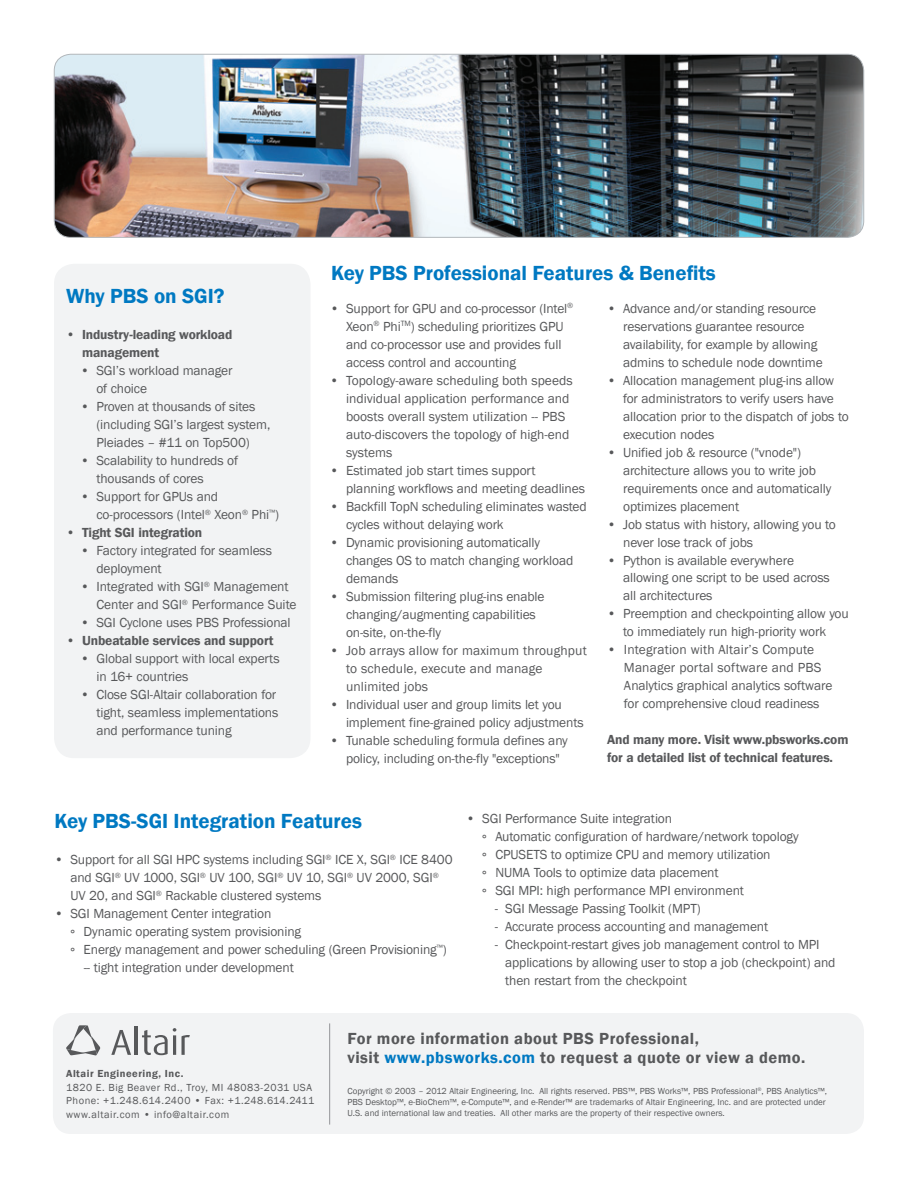
<style>
.page{position:relative;width:918px;height:1188px;background:#fff}
.page>*{position:absolute;margin:0;border:0;box-sizing:border-box;transform-origin:0 0}
.t1{font:600 21px "Franklin Gothic";color:#0079c2}
.t2{font:600 16.5px/19.8px "Franklin Gothic";letter-spacing:.03em;color:#57585a}
.t3{font:13.5px/18px "Franklin Gothic";letter-spacing:-.01em;color:#57585a}
.t4{font:600 13.5px/18px "Franklin Gothic";letter-spacing:-.01em;color:#57585a}
.t5{font:13.5px/18px "Franklin Gothic";letter-spacing:.01em;color:#57585a}
.t6{font:10.5px/13.5px "Franklin Gothic";letter-spacing:.05em;color:#57585a}
.t7{font:600 10.5px "Franklin Gothic";letter-spacing:.05em;color:#57585a}
.t8{font:9px/10.8px "Franklin Gothic";color:#57585a}
.s1{color:#0079c2}
</style>
<div class="page">
<div style="left:53px;top:1013px;width:811px;height:121px;background:#f2f3f4;border-radius:18px"></div>
<svg style="left:111px;top:1030px;width:20px;height:25px"></svg>
<hr style="left:135px;top:1026px;width:3px;height:29px;background:#57585a">
<svg style="left:142px;top:1028px;width:48px;height:27px"></svg>
<svg style="left:66px;top:1025px;width:35px;height:30px"></svg>
<hr style="left:329px;top:1023px;width:1px;height:102px;background:#939598">
<div style="left:54px;top:264px;width:256px;height:494px;background:#f2f3f4;border-radius:20px"></div>
<img style="left:54px;top:54px;width:810px;height:183px">
<div style="left:54px;top:54px;width:810px;height:184px;border:1px solid #b2b7bb;border-radius:17px"></div>
<h1 class="t1" style="left:66px;top:283px;width:160px">Why PBS on SGI?</h1>
<p class="t4" style="left:82px;top:326px;width:152px;text-indent:-16px">• Industry-leading workload management</p>
<p class="t3" style="left:96px;top:362px;width:138px;text-indent:-16px">• SGI’s workload manager of choice</p>
<p class="t3" style="left:96px;top:398px;width:175px;text-indent:-16px">• Proven at thousands of sites (including SGI’s largest system,<br>Pleiades – #11 on Top500)</p>
<p class="t3" style="left:96px;top:452px;width:143px;text-indent:-16px">• Scalability to hundreds of thousands of cores</p>
<p class="t3" style="left:96px;top:488px;width:184px;text-indent:-16px">• Support for GPUs and co-processors (Intel<sup>®</sup> Xeon<sup>®</sup> Phi<sup>™</sup>)</p>
<p class="t4" style="left:66px;top:524px;width:138px">• Tight SGI integration</p>
<p class="t3" style="left:96px;top:542px;width:177px;text-indent:-16px">• Factory integrated for seamless deployment</p>
<p class="t3" style="left:96px;top:578px;width:202px;text-indent:-16px">• Integrated with SGI<sup>®</sup> Management<br>Center and SGI<sup>®</sup> Performance Suite</p>
<p class="t3" style="left:80px;top:614px;width:212px">• SGI Cyclone uses PBS Professional</p>
<p class="t4" style="left:66px;top:632px;width:209px">• Unbeatable services and support</p>
<p class="t3" style="left:96px;top:650px;width:185px;text-indent:-16px">• Global support with local experts in 16+ countries</p>
<p class="t3" style="left:96px;top:686px;width:183px;text-indent:-16px">• Close SGI-Altair collaboration for tight, seamless implementations and performance tuning</p>
<h1 class="t1" style="left:331px;top:260px;width:386px">Key PBS Professional Features &amp; Benefits</h1>
<p class="t3" style="left:346px;top:299px;width:229px;text-indent:-16px">• Support for GPU and co-processor (Intel<sup>® </sup>Xeon<sup>®</sup> Phi<sup>TM</sup>) scheduling prioritizes GPU and co-processor use and provides full access control and accounting</p>
<p class="t3" style="left:346px;top:371px;width:228px;text-indent:-16px">• Topology-aware scheduling both speeds individual application performance and boosts overall system utilization -- PBS auto-discovers the topology of high-end systems</p>
<p class="t3" style="left:346px;top:461px;width:240px;text-indent:-16px">• Estimated job start times support planning workflows and meeting deadlines</p>
<p class="t3" style="left:346px;top:497px;width:242px;text-indent:-16px">• Backfill TopN scheduling eliminates wasted cycles without delaying work</p>
<p class="t3" style="left:346px;top:533px;width:229px;text-indent:-16px">• Dynamic provisioning automatically changes OS to match changing workload demands</p>
<p class="t3" style="left:346px;top:587px;width:200px;text-indent:-16px">• Submission filtering plug-ins enable changing/augmenting capabilities on-site, on-the-fly</p>
<p class="t5" style="left:346px;top:641px;width:242px;text-indent:-16px">• Job arrays allow for maximum throughput to schedule, execute and manage unlimited jobs</p>
<p class="t3" style="left:346px;top:695px;width:239px;text-indent:-16px">• Individual user and group limits let you implement fine-grained policy adjustments</p>
<p class="t3" style="left:330px;top:731px;width:239px;text-align:center">• Tunable scheduling formula defines any policy, including on-the-fly "exceptions"</p>
<p class="t3" style="left:623px;top:299px;width:201px;text-indent:-16px">• Advance and/or standing resource reservations guarantee resource availability, for example by allowing admins to schedule node downtime</p>
<p class="t3" style="left:623px;top:371px;width:227px;text-indent:-16px">• Allocation management plug-ins allow for administrators to verify users have allocation prior to the dispatch of jobs to execution nodes</p>
<p class="t3" style="left:623px;top:443px;width:210px;text-indent:-16px">• Unified job &amp; resource ("vnode") architecture allows you to write job requirements once and automatically optimizes placement</p>
<p class="t3" style="left:623px;top:515px;width:214px;text-indent:-16px">• Job status with history, allowing you to never lose track of jobs</p>
<p class="t3" style="left:623px;top:551px;width:208px;text-indent:-16px">• Python is available everywhere allowing one script to be used across all architectures</p>
<p class="t3" style="left:607px;top:605px;width:243px;text-align:center">• Preemption and checkpointing allow you to immediately run high-priority work</p>
<p class="t3" style="left:624px;top:641px;width:210px;text-indent:-17px">• Integration with Altair’s Compute Manager portal software and PBS Analytics graphical analytics software for comprehensive cloud readiness</p>
<p class="t4" style="left:607px;top:731px;width:243px">And many more. Visit www.pbsworks.com for a detailed list of technical features.</p>
<h1 class="t1" style="left:54px;top:808px;width:309px">Key PBS-SGI Integration Features</h1>
<p class="t3" style="left:70px;top:851px;width:384px;text-indent:-16px">• Support for all SGI HPC systems including SGI<sup>®</sup> ICE X, SGI<sup>®</sup> ICE 8400 and SGI<sup>®</sup> UV 1000, SGI<sup>®</sup> UV 100, SGI<sup>®</sup> UV 10, SGI<sup>®</sup> UV 2000, SGI<sup>®<br></sup>UV 20, and SGI<sup>®</sup> Rackable clustered systems</p>
<p class="t3" style="left:54px;top:905px;width:218px">• SGI Management Center integration</p>
<p class="t3" style="left:69px;top:923px;width:234px">° Dynamic operating system provisioning</p>
<p class="t3" style="left:69px;top:941px;width:380px">° Energy management and power scheduling (Green Provisioning<sup>™</sup>)</p>
<p class="t3" style="left:84px;top:959px;width:212px">-- tight integration under development</p>
<p class="t3" style="left:480px;top:810px;width:320px;text-indent:-14px">• SGI Performance Suite integration<br>° Automatic configuration of hardware/network topology ° CPUSETS to optimize CPU and memory utilization<br>° NUMA Tools to optimize data placement<br>° SGI MPI: high performance MPI environment</p>
<p class="t3" style="left:495px;top:900px;width:207px">- SGI Message Passing Toolkit (MPT)</p>
<p class="t3" style="left:495px;top:918px;width:275px">- Accurate process accounting and management</p>
<p class="t3" style="left:505px;top:936px;width:332px;text-indent:-10px">- Checkpoint-restart gives job management control to MPI applications by allowing user to stop a job (checkpoint) and then restart from the checkpoint</p>
<p class="t7" style="left:66px;top:1068px;width:119px">Altair Engineering, Inc.</p>
<p class="t6" style="left:66px;top:1081px;width:250px">1820 E. Big Beaver Rd., Troy, MI 48083-2031 USA<br>Phone: +1.248.614.2400 • Fax: +1.248.614.2411 www.altair.com • info@altair.com</p>
<p class="t2" style="left:347px;top:1028px;width:459px">For more information about PBS Professional,<br>visit <span class="s1">www.pbsworks.com</span> to request a quote or view a demo.</p>
<p class="t8" style="left:347px;top:1086px;width:481px">Copyright © 2003 – 2012 Altair Engineering, Inc. All rights reserved. PBS™, PBS Works™, PBS Professional<sup>®</sup>, PBS Analytics™,<br>PBS Desktop™, e-BioChem™, e-Compute™, and e-Render™ are trademarks of Altair Engineering, Inc. and are protected under<br>U.S. and international law and treaties. All other marks are the property of their respective owners.</p>
</div>
